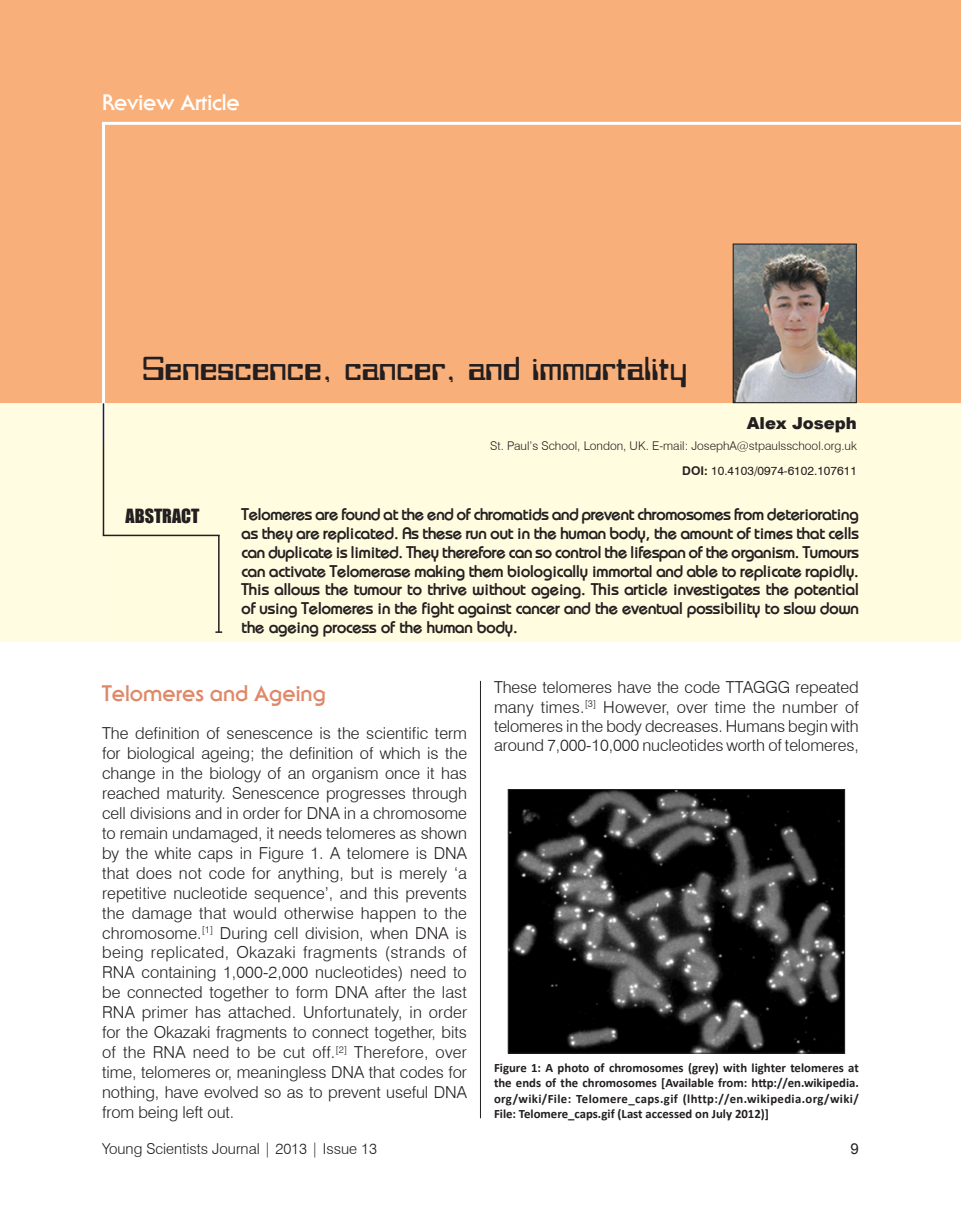
<style>
.page{position:relative;width:961px;height:1231px;background:#fff}
.page>*{position:absolute;margin:0;border:0;box-sizing:border-box;transform-origin:0 0}
.AT{font:33px "Orbit Bby BT";color:#231f20}
.t1{font:700 24px "Staid Gothic";color:#df8868}
.AH{font:700 24px "Staid Gothic";color:#fff}
.ABSH{font:18px "Impact";color:#231f20}
.TX{font:300 16.5px/20px "Swiss 721 BT";letter-spacing:-.005em;color:#231f20;text-align:justify}
.ABS{font:700 16.5px/18.8px "Bimini";color:#231f20;text-align:justify}
.AU{font:900 16.5px "Arial";color:#231f20}
.VRF{font:300 15px "Swiss 721 BT";color:#231f20}
.VRF-2{font:15px "Arial";color:#231f20}
.FGC{font:700 12.75px/15.3px "Calibri";color:#231f20;text-align:justify}
.ADD{font:300 12px "Swiss 721 BT";color:#231f20}
.DOI{font:12px "Swiss 721 BT";color:#231f20}
.s1{font-weight:700}
</style>
<div class="page">
<div style="left:0;top:0;width:960px;height:403px;background:#f9af79"></div>
<hr style="left:480px;top:681px;width:1px;height:437px;background:#231f20">
<div style="left:0;top:403px;width:960px;height:239px;background:#fffce0"></div>
<hr style="left:102px;top:122px;width:3px;height:319px;background:#fff">
<hr style="left:102px;top:122px;width:859px;height:3px;background:#fff">
<img style="left:734px;top:245px;width:120px;height:156px">
<div style="left:732px;top:243px;width:124px;height:160px;border:1px solid #231f20"></div>
<hr style="left:103px;top:403px;width:1px;height:132px;background:#231f20">
<hr style="left:218px;top:535px;width:1px;height:97px;background:#231f20">
<svg style="left:215px;top:631px;width:7px;height:2px"></svg>
<hr style="left:103px;top:534px;width:116px;height:2px;background:#231f20">
<img style="left:510px;top:791px;width:332px;height:260px">
<div style="left:508px;top:789px;width:336px;height:264px;border:1px solid #231f20"></div>
<p class="AH" style="left:102px;top:91px;width:139px">Review Article</p>
<p class="AT" style="left:142px;top:349px;width:546px">Senescence, cancer, and immortality</p>
<p class="ABSH" style="left:126px;top:501px;width:75px">ABSTRACT</p>
<p class="AU" style="left:746px;top:411px;width:112px">Alex Joseph</p>
<p class="ADD" style="left:490px;top:438px;width:368px">St. Paul’s School, London, UK. E-mail: JosephA@stpaulsschool.org.uk</p>
<p class="DOI" style="left:682px;top:463px;width:176px"><span class="s1">DOI:</span> 10.4103/0974-6102.107611</p>
<p class="ABS" style="left:241px;top:505px;width:619px">Telomeres are found at the end of chromatids and prevent chromosomes from deteriorating as they are replicated. As these run out in the human body, the amount of times that cells can duplicate is limited. They therefore can so control the lifespan of the organism. Tumours can activate Telomerase making them biologically immortal and able to replicate rapidly.<br>This allows the tumour to thrive without ageing. This article investigates the potential of using Telomeres in the fight against cancer and the eventual possibility to slow down the ageing process of the human body.</p>
<h1 class="t1" style="left:102px;top:680px;width:225px">Telomeres and Ageing</h1>
<p class="TX" style="left:102px;top:723px;width:366px">The definition of senescence is the scientific term for biological ageing; the definition of which is the change in the biology of an organism once it has reached maturity. Senescence progresses through cell divisions and in order for DNA in a chromosome to remain undamaged, it needs telomeres as shown by the white caps in Figure 1. A telomere is DNA that does not code for anything, but is merely ‘a repetitive nucleotide sequence’, and this prevents the damage that would otherwise happen to the chromosome.<sup>[1]</sup> During cell division, when DNA is being replicated, Okazaki fragments (strands of RNA containing 1,000-2,000 nucleotides) need to be connected together to form DNA after the last RNA primer has attached. Unfortunately, in order for the Okazaki fragments to connect together, bits of the RNA need to be cut off.<sup>[2]</sup> Therefore, over time, telomeres or, meaningless DNA that codes for nothing, have evolved so as to prevent useful DNA from being left out.</p>
<p class="TX" style="left:494px;top:678px;width:366px;line-height:19.4px">These telomeres have the code TTAGGG repeated many times.<sup>[3]</sup> However, over time the number of telomeres in the body decreases. Humans begin with around 7,000-10,000 nucleotides worth of telomeres,</p>
<p class="FGC" style="left:494px;top:1060px;width:366px">Figure 1: A photo of chromosomes (grey) with lighter telomeres at the ends of the chromosomes [Available from: http://en.wikipedia. org/wiki/File: Telomere_caps.gif (lhttp://en.wikipedia.org/wiki/ File: Telomere_caps.gif (Last accessed on July 2012)]</p>
<p class="VRF" style="left:102px;top:1139px;width:276px">Young Scientists Journal | 2013 | Issue 13</p>
<p class="VRF-2" style="left:850px;top:1138px;width:10px">9</p>
</div>
